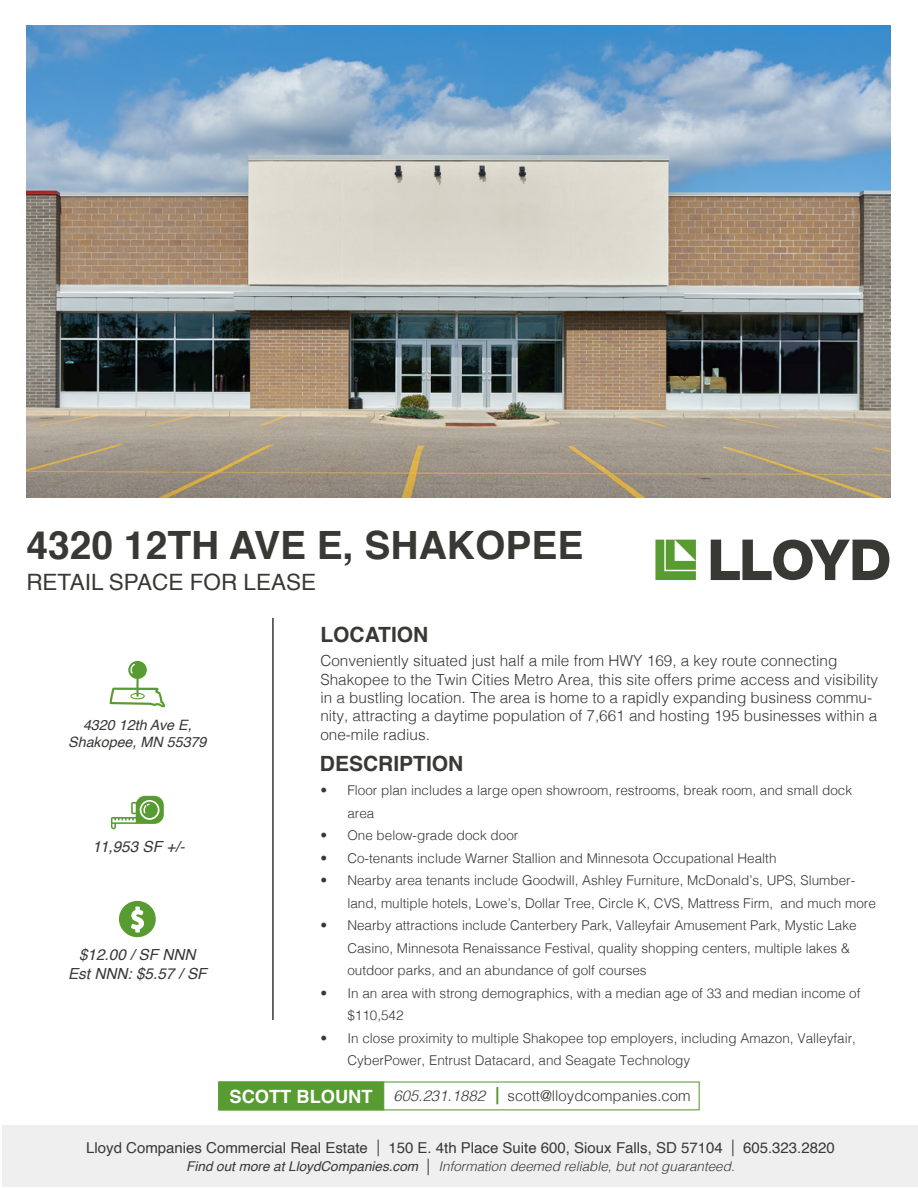
<style>
.page{position:relative;width:918px;height:1188px;background:#fff}
.page>*{position:absolute;margin:0;border:0;box-sizing:border-box;transform-origin:0 0}
.t1{font:700 39px "Helvetica";color:#383935}
.t2{font:22.5px "Helvetica";color:#383935}
.t3{font:700 21px "Helvetica";color:#383935}
.t4{font:700 18.3px "Helvetica";color:#fff}
.t5{font:300 15.3px/18.3px "Helvetica";color:#383935}
.t6{font:italic 15.3px "Helvetica";color:#383935}
.t7{font:15px "Helvetica";color:#373a36}
.t8{font:300 15px "Helvetica";color:#383935}
.t9{font:italic 14.25px "Helvetica";color:#383935}
.t10{font:300 13.5px/22.5px "Helvetica";color:#383935}
.t11{font:italic 300 13.5px "Helvetica";color:#373a36}
.s1{font-style:italic}
.s2{font-style:italic;color:#589b31}
.s3{font-weight:300;font-size:16.5px}
.s4{font-weight:400}
.s5{font-style:normal;font-size:16.5px}
</style>
<div class="page">
<img style="left:26px;top:26px;width:864px;height:472px">
<svg style="left:111px;top:796px;width:53px;height:33px"></svg>
<svg style="left:119px;top:901px;width:37px;height:36px"></svg>
<svg style="left:109px;top:661px;width:56px;height:46px"></svg>
<svg style="left:655px;top:540px;width:41px;height:40px"></svg>
<svg style="left:711px;top:540px;width:178px;height:40px"></svg>
<hr style="left:272px;top:618px;width:2px;height:402px;background:#383935">
<div style="left:218px;top:1081px;width:166px;height:29px;background:#589b31;border:1px solid #589b31"></div>
<div style="left:2px;top:1125px;width:916px;height:62px;background:#efefef"></div>
<p class="t1" style="left:26px;top:514px;width:559px">4320 12TH AVE E, SHAKOPEE</p>
<p class="t2" style="left:26px;top:565px;width:291px">RETAIL SPACE FOR LEASE</p>
<p class="t9" style="left:83px;top:714px;width:110px">4320 12th Ave E,</p>
<p class="t9" style="left:68px;top:731px;width:140px">Shakopee, MN 55379</p>
<p class="t6" style="left:93px;top:835px;width:94px">11,953 SF +/-</p>
<p class="t6" style="left:79px;top:943px;width:118px">$12.00 / SF NNN</p>
<p class="t6" style="left:68px;top:961px;width:140px">Est NNN: $5.57 / SF</p>
<p class="t3" style="left:320px;top:617px;width:110px">LOCATION</p>
<p class="t5" style="left:320px;top:651px;width:519px">Conveniently situated just half a mile from HWY 169, a key route connecting</p>
<p class="t5" style="left:320px;top:669px;width:559px">Shakopee to the Twin Cities Metro Area, this site offers prime access and visibility in a bustling location. The area is home to a rapidly expanding business commu&shy;nity, attracting a daytime population of 7,661 and hosting 195 businesses within a one-mile radius.</p>
<p class="t3" style="left:320px;top:746px;width:145px">DESCRIPTION</p>
<p class="t10" style="left:347px;top:778px;width:506px;text-indent:-27px">• Floor plan includes a large open showroom, restrooms, break room, and small dock area</p>
<p class="t10" style="left:320px;top:823px;width:200px">• One below-grade dock door</p>
<p class="t10" style="left:320px;top:846px;width:458px">• Co-tenants include Warner Stallion and Minnesota Occupational Health</p>
<p class="t10" style="left:347px;top:868px;width:530px;text-indent:-27px">• Nearby area tenants include Goodwill, Ashley Furniture, McDonald’s, UPS, Slumber&shy;land, multiple hotels, Lowe’s, Dollar Tree, Circle K, CVS, Mattress Firm, and much more</p>
<p class="t10" style="left:347px;top:913px;width:511px;text-indent:-27px">• Nearby attractions include Canterbery Park, Valleyfair Amusement Park, Mystic Lake<br>Casino, Minnesota Renaissance Festival, quality shopping centers, multiple lakes &amp; outdoor parks, and an abundance of golf courses</p>
<p class="t10" style="left:347px;top:981px;width:515px;text-indent:-27px">• In an area with strong demographics, with a median age of 33 and median income of $110,542</p>
<p class="t10" style="left:347px;top:1026px;width:510px;text-indent:-27px">• In close proximity to multiple Shakopee top employers, including Amazon, Valleyfair,<br>CyberPower, Entrust Datacard, and Seagate Technology</p>
<p class="t4" style="left:230px;top:1082px;width:145px">SCOTT BLOUNT</p>
<p class="t8" style="left:394px;top:1083px;width:299px"><span class="s1">605.231.1882</span> <span class="s2">|</span> scott@lloydcompanies.com</p>
<p class="t7" style="left:86px;top:1136px;width:750px">Lloyd Companies Commercial Real Estate <span class="s3">|</span> 150 E. 4th Place Suite 600, Sioux Falls, SD 57104 <span class="s3">|</span> 605.323.2820</p>
<p class="t11" style="left:186px;top:1155px;width:550px"><span class="s4">Find out more at LloydCompanies.com</span> <span class="s5">|</span> Information deemed reliable, but not guaranteed.</p>
</div>
